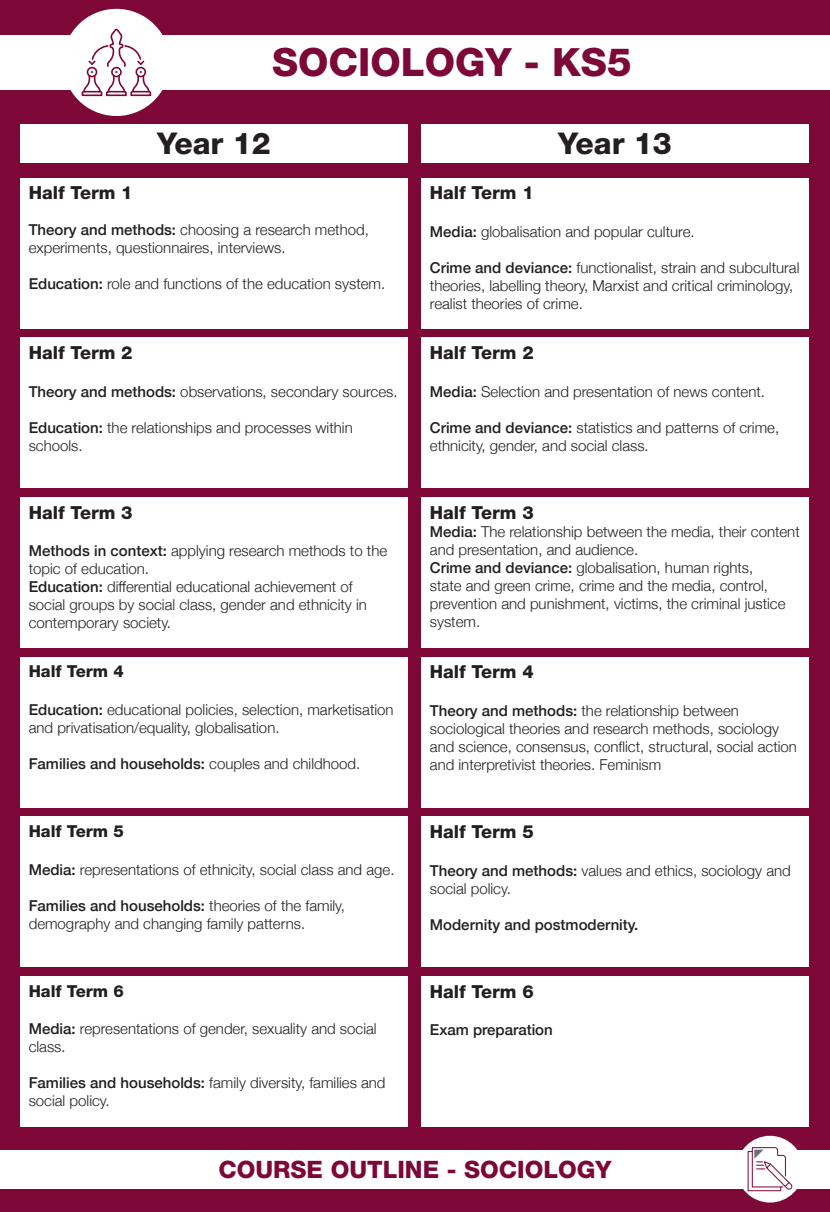
<style>
.page{position:relative;width:830px;height:1212px;background:#fff}
.page>*{position:absolute;margin:0;border:0;box-sizing:border-box;transform-origin:0 0}
.t1{font:800 39px "Helvetica Neue LT Std";color:#7d0737}
.t2{font:800 30px "Helvetica Neue LT Std";color:#231f20}
.t3{font:800 24px "Helvetica Neue LT Std";color:#7d0737}
.t4{font:800 18px "Helvetica Neue LT Std";color:#231f20}
.t5{font:800 16.5px "Helvetica Neue LT Std";color:#231f20}
.t6{font:300 15px/18px "Helvetica Neue";color:#231f20}
.t7{font:500 15px "Helvetica Neue";color:#231f20}
.s1{font-weight:500}
.s2{font-weight:300}
</style>
<div class="page">
<div style="left:0;top:0;width:829px;height:1212px;background:#7d0737"></div>
<div style="left:0;top:1150px;width:829px;height:38px;background:#fff"></div>
<div style="left:0;top:35px;width:829px;height:55px;background:#fff"></div>
<div style="left:20px;top:124px;width:387px;height:38px;background:#fff"></div>
<div style="left:421px;top:124px;width:387px;height:38px;background:#fff"></div>
<div style="left:421px;top:178px;width:387px;height:150px;background:#fff"></div>
<div style="left:20px;top:178px;width:387px;height:150px;background:#fff"></div>
<div style="left:421px;top:337px;width:387px;height:151px;background:#fff"></div>
<div style="left:20px;top:337px;width:387px;height:151px;background:#fff"></div>
<div style="left:421px;top:497px;width:387px;height:151px;background:#fff"></div>
<div style="left:20px;top:497px;width:387px;height:151px;background:#fff"></div>
<div style="left:421px;top:657px;width:387px;height:150px;background:#fff"></div>
<div style="left:20px;top:657px;width:387px;height:150px;background:#fff"></div>
<div style="left:421px;top:816px;width:387px;height:151px;background:#fff"></div>
<div style="left:20px;top:816px;width:387px;height:151px;background:#fff"></div>
<div style="left:421px;top:976px;width:387px;height:151px;background:#fff"></div>
<div style="left:20px;top:976px;width:387px;height:151px;background:#fff"></div>
<div style="left:63px;top:9px;width:107px;height:107px;background:#fff;border-radius:50%"></div>
<svg style="left:81px;top:28px;width:71px;height:69px"></svg>
<div style="left:736px;top:1136px;width:67px;height:66px;background:#fff;border-radius:50%"></div>
<svg style="left:747px;top:1147px;width:46px;height:45px"></svg>
<h1 class="t1" style="left:272px;top:39px;width:361px">SOCIOLOGY - KS5</h1>
<h2 class="t2" style="left:157px;top:125px;width:115px">Year 12</h2>
<h2 class="t2" style="left:558px;top:125px;width:115px">Year 13</h2>
<p class="t4" style="left:429px;top:182px;width:105px">Half Term 1</p>
<p class="t6" style="left:429px;top:221px;width:266px"><span class="s1">Media:</span> globalisation and popular culture.</p>
<p class="t6" style="left:429px;top:257px;width:371px"><span class="s1">Crime and deviance:</span> functionalist, strain and subcultural theories, labelling theory, Marxist and critical criminology, realist theories of crime.</p>
<p class="t4" style="left:29px;top:182px;width:105px">Half Term 1</p>
<p class="t6" style="left:29px;top:220px;width:341px"><span class="s1">Theory and methods:</span> choosing a research method, experiments, questionnaires, interviews.</p>
<p class="t6" style="left:29px;top:274px;width:358px"><span class="s1">Education:</span> role and functions of the education system.</p>
<p class="t4" style="left:29px;top:342px;width:105px">Half Term 2</p>
<p class="t6" style="left:29px;top:381px;width:370px"><span class="s1">Theory and methods:</span> observations, secondary sources.</p>
<p class="t6" style="left:29px;top:417px;width:325px"><span class="s1">Education:</span> the relationships and processes within schools.</p>
<p class="t4" style="left:29px;top:501px;width:105px">Half Term 3</p>
<p class="t6" style="left:29px;top:541px;width:360px"><span class="s1">Methods in context:</span> applying research methods to the topic of education.<br><span class="s1">Education:</span> differential educational achievement of social groups by social class, gender and ethnicity in contemporary society.</p>
<p class="t5" style="left:29px;top:661px;width:97px">Half Term 4</p>
<p class="t6" style="left:29px;top:699px;width:366px"><span class="s1">Education:</span> educational policies, selection, marketisation and privatisation/equality, globalisation.</p>
<p class="t7" style="left:29px;top:751px;width:333px">Families and households: <span class="s2">couples and childhood.</span></p>
<p class="t5" style="left:29px;top:821px;width:97px">Half Term 5</p>
<p class="t6" style="left:29px;top:859px;width:367px"><span class="s1">Media:</span> representations of ethnicity, social class and age.</p>
<p class="t6" style="left:29px;top:895px;width:317px"><span class="s1">Families and households:</span> theories of the family, demography and changing family patterns.</p>
<p class="t5" style="left:29px;top:981px;width:97px">Half Term 6</p>
<p class="t6" style="left:29px;top:1019px;width:349px"><span class="s1">Media:</span> representations of gender, sexuality and social class.</p>
<p class="t6" style="left:29px;top:1073px;width:358px"><span class="s1">Families and households:</span> family diversity, families and social policy.</p>
<p class="t4" style="left:429px;top:342px;width:105px">Half Term 2</p>
<p class="t6" style="left:429px;top:381px;width:336px"><span class="s1">Media:</span> Selection and presentation of news content.</p>
<p class="t6" style="left:429px;top:417px;width:350px"><span class="s1">Crime and deviance:</span> statistics and patterns of crime, ethnicity, gender, and social class.</p>
<p class="t4" style="left:429px;top:501px;width:105px">Half Term 3</p>
<p class="t6" style="left:429px;top:521px;width:371px"><span class="s1">Media:</span> The relationship between the media, their content and presentation, and audience.<br><span class="s1">Crime and deviance:</span> globalisation, human rights,<br>state and green crime, crime and the media, control, prevention and punishment, victims, the criminal justice system.</p>
<p class="t4" style="left:429px;top:661px;width:105px">Half Term 4</p>
<p class="t6" style="left:429px;top:701px;width:368px"><span class="s1">Theory and methods:</span> the relationship between sociological theories and research methods, sociology and science, consensus, conflict, structural, social action and interpretivist theories. Feminism</p>
<p class="t4" style="left:429px;top:821px;width:105px">Half Term 5</p>
<p class="t6" style="left:429px;top:860px;width:362px"><span class="s1">Theory and methods:</span> values and ethics, sociology and social policy.</p>
<p class="t7" style="left:429px;top:912px;width:210px">Modernity and postmodernity.</p>
<p class="t4" style="left:429px;top:980px;width:105px">Half Term 6</p>
<p class="t7" style="left:429px;top:1018px;width:124px">Exam preparation</p>
<h3 class="t3" style="left:218px;top:1155px;width:394px">COURSE OUTLINE - SOCIOLOGY</h3>
</div>
